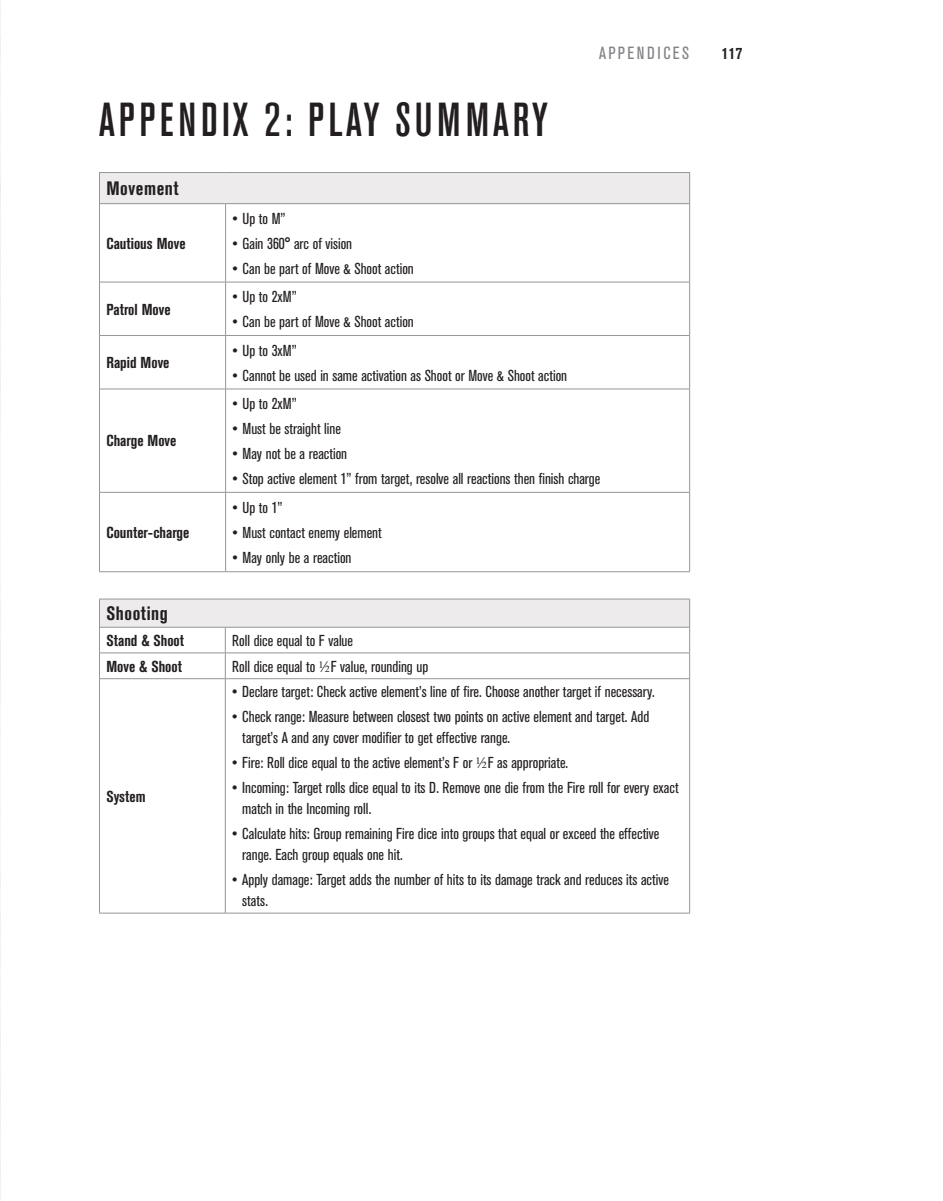
<style>
.page{position:relative;width:943px;height:1201px;background:#fff}
.page>*{position:absolute;margin:0;border:0;box-sizing:border-box;transform-origin:0 0}
.t1{font:500 47.25px "Akzidenz Grot Con BQ";letter-spacing:.085em;color:#231f20}
.t2{font:700 19.25px "Akzidenz Grot Con BQ";letter-spacing:.03em;color:#231f20}
.t3{font:17.5px "Akzidenz Grot Con BQ";letter-spacing:.13em;color:#808285}
.t4{font:700 16.62px "Akzidenz Grot Con BQ";color:#231f20}
.t5{font:15.75px/21px "Akzidenz Grot Con BQ";color:#231f20}
.t6{font:700 15.75px "Akzidenz Grot Con BQ";color:#231f20}
.s1{font-family:"Times"}
</style>
<div class="page">
<img style="left:0;top:1px;width:1px;height:1198px">
<div style="left:99px;top:172px;width:590px;height:32px;background:#edebeb"></div>
<svg style="left:100px;top:204px;width:589px;height:367px"></svg>
<hr style="left:225px;top:204px;width:1px;height:78px;background:#939598">
<hr style="left:99px;top:282px;width:126px;height:1px;background:#939598">
<hr style="left:225px;top:282px;width:465px;height:1px;background:#939598">
<hr style="left:225px;top:282px;width:1px;height:53px;background:#939598">
<hr style="left:99px;top:335px;width:126px;height:1px;background:#939598">
<hr style="left:225px;top:335px;width:465px;height:1px;background:#939598">
<hr style="left:225px;top:336px;width:1px;height:53px;background:#939598">
<hr style="left:225px;top:389px;width:1px;height:103px;background:#939598">
<hr style="left:99px;top:492px;width:126px;height:1px;background:#939598">
<hr style="left:225px;top:492px;width:465px;height:1px;background:#939598">
<hr style="left:225px;top:492px;width:1px;height:79px;background:#939598">
<hr style="left:99px;top:172px;width:126px;height:1px;background:#939598">
<hr style="left:99px;top:173px;width:1px;height:30px;background:#939598">
<hr style="left:225px;top:172px;width:465px;height:1px;background:#939598">
<hr style="left:689px;top:173px;width:1px;height:30px;background:#939598">
<hr style="left:99px;top:203px;width:126px;height:1px;background:#939598">
<hr style="left:99px;top:204px;width:1px;height:78px;background:#939598">
<hr style="left:225px;top:203px;width:465px;height:1px;background:#939598">
<hr style="left:689px;top:204px;width:1px;height:78px;background:#939598">
<hr style="left:99px;top:282px;width:1px;height:53px;background:#939598">
<hr style="left:689px;top:282px;width:1px;height:53px;background:#939598">
<hr style="left:99px;top:336px;width:1px;height:53px;background:#939598">
<hr style="left:689px;top:336px;width:1px;height:53px;background:#939598">
<hr style="left:99px;top:389px;width:126px;height:1px;background:#939598">
<hr style="left:99px;top:389px;width:1px;height:103px;background:#939598">
<hr style="left:225px;top:389px;width:465px;height:1px;background:#939598">
<hr style="left:689px;top:389px;width:1px;height:103px;background:#939598">
<hr style="left:99px;top:492px;width:1px;height:79px;background:#939598">
<hr style="left:689px;top:492px;width:1px;height:79px;background:#939598">
<hr style="left:99px;top:571px;width:126px;height:1px;background:#939598">
<hr style="left:225px;top:571px;width:465px;height:1px;background:#939598">
<div style="left:99px;top:599px;width:590px;height:28px;background:#edebeb"></div>
<svg style="left:100px;top:628px;width:589px;height:284px"></svg>
<hr style="left:99px;top:652px;width:126px;height:1px;background:#939598">
<hr style="left:225px;top:652px;width:465px;height:1px;background:#939598">
<svg style="left:225px;top:628px;width:1px;height:50px"></svg>
<hr style="left:99px;top:678px;width:126px;height:1px;background:#939598">
<hr style="left:225px;top:678px;width:465px;height:1px;background:#939598">
<hr style="left:225px;top:679px;width:1px;height:234px;background:#939598">
<hr style="left:99px;top:598px;width:126px;height:1px;background:#939598">
<hr style="left:225px;top:598px;width:465px;height:1px;background:#939598">
<hr style="left:99px;top:627px;width:126px;height:1px;background:#939598">
<hr style="left:225px;top:627px;width:465px;height:1px;background:#939598">
<svg style="left:99px;top:599px;width:1px;height:79px"></svg>
<svg style="left:689px;top:599px;width:1px;height:79px"></svg>
<hr style="left:99px;top:679px;width:1px;height:234px;background:#939598">
<hr style="left:689px;top:679px;width:1px;height:234px;background:#939598">
<hr style="left:99px;top:912px;width:126px;height:1px;background:#939598">
<hr style="left:225px;top:912px;width:465px;height:1px;background:#939598">
<h1 class="t1" style="left:99px;top:92px;width:450px">APPENDIX 2: PLAY SUMMARY</h1>
<p class="t2" style="left:106px;top:177px;width:74px">Movement</p>
<p class="t6" style="left:106px;top:234px;width:81px">Cautious Move</p>
<p class="t6" style="left:106px;top:300px;width:66px">Patrol Move</p>
<p class="t6" style="left:106px;top:353px;width:65px">Rapid Move</p>
<p class="t5" style="left:232px;top:208px;width:54px">• Up to M”</p>
<p class="t5" style="left:232px;top:233px;width:121px">• Gain 360° arc of vision</p>
<p class="t5" style="left:232px;top:258px;width:183px">• Can be part of Move &amp; Shoot action</p>
<p class="t5" style="left:232px;top:286px;width:66px">• Up to 2xM”</p>
<p class="t5" style="left:232px;top:311px;width:183px">• Can be part of Move &amp; Shoot action</p>
<p class="t5" style="left:232px;top:340px;width:66px">• Up to 3xM”</p>
<p class="t5" style="left:232px;top:365px;width:336px">• Cannot be used in same activation as Shoot or Move &amp; Shoot action</p>
<p class="t3" style="left:599px;top:43px;width:91px">Appendices</p>
<p class="t4" style="left:721px;top:44px;width:22px">117</p>
<p class="t6" style="left:106px;top:432px;width:71px">Charge Move</p>
<p class="t6" style="left:106px;top:523px;width:84px">Counter-charge</p>
<p class="t5" style="left:232px;top:393px;width:66px">• Up to 2xM”</p>
<p class="t5" style="left:232px;top:418px;width:110px">• Must be straight line</p>
<p class="t5" style="left:232px;top:443px;width:116px">• May not be a reaction</p>
<p class="t5" style="left:232px;top:468px;width:369px">• Stop active element 1” from target, resolve all reactions then finish charge</p>
<p class="t5" style="left:232px;top:497px;width:51px">• Up to 1”</p>
<p class="t5" style="left:232px;top:522px;width:151px">• Must contact enemy element</p>
<p class="t5" style="left:232px;top:547px;width:120px">• May only be a reaction</p>
<p class="t2" style="left:106px;top:602px;width:63px">Shooting</p>
<p class="t6" style="left:106px;top:631px;width:79px">Stand &amp; Shoot</p>
<p class="t5" style="left:232px;top:630px;width:122px">Roll dice equal to F value</p>
<p class="t6" style="left:106px;top:657px;width:77px">Move &amp; Shoot</p>
<p class="t5" style="left:232px;top:656px;width:197px">Roll dice equal to <span class="s1">½</span>F value, rounding up</p>
<p class="t6" style="left:106px;top:787px;width:41px">System</p>
<p class="t5" style="left:232px;top:681px;width:424px">• Declare target: Check active element’s line of fire. Choose another target if necessary.</p>
<p class="t5" style="left:242px;top:706px;width:408px;text-indent:-10px">• Check range: Measure between closest two points on active element and target. Add target’s A and any cover modifier to get effective range.</p>
<p class="t5" style="left:232px;top:752px;width:337px">• Fire: Roll dice equal to the active element’s F or <span class="s1">½</span>F as appropriate.</p>
<p class="t5" style="left:242px;top:777px;width:438px;text-indent:-10px">• Incoming: Target rolls dice equal to its D. Remove one die from the Fire roll for every exact match in the Incoming roll.</p>
<p class="t5" style="left:242px;top:823px;width:418px;text-indent:-10px">• Calculate hits: Group remaining Fire dice into groups that equal or exceed the effective range. Each group equals one hit.</p>
<p class="t5" style="left:242px;top:869px;width:428px;text-indent:-10px">• Apply damage: Target adds the number of hits to its damage track and reduces its active stats.</p>
</div>
